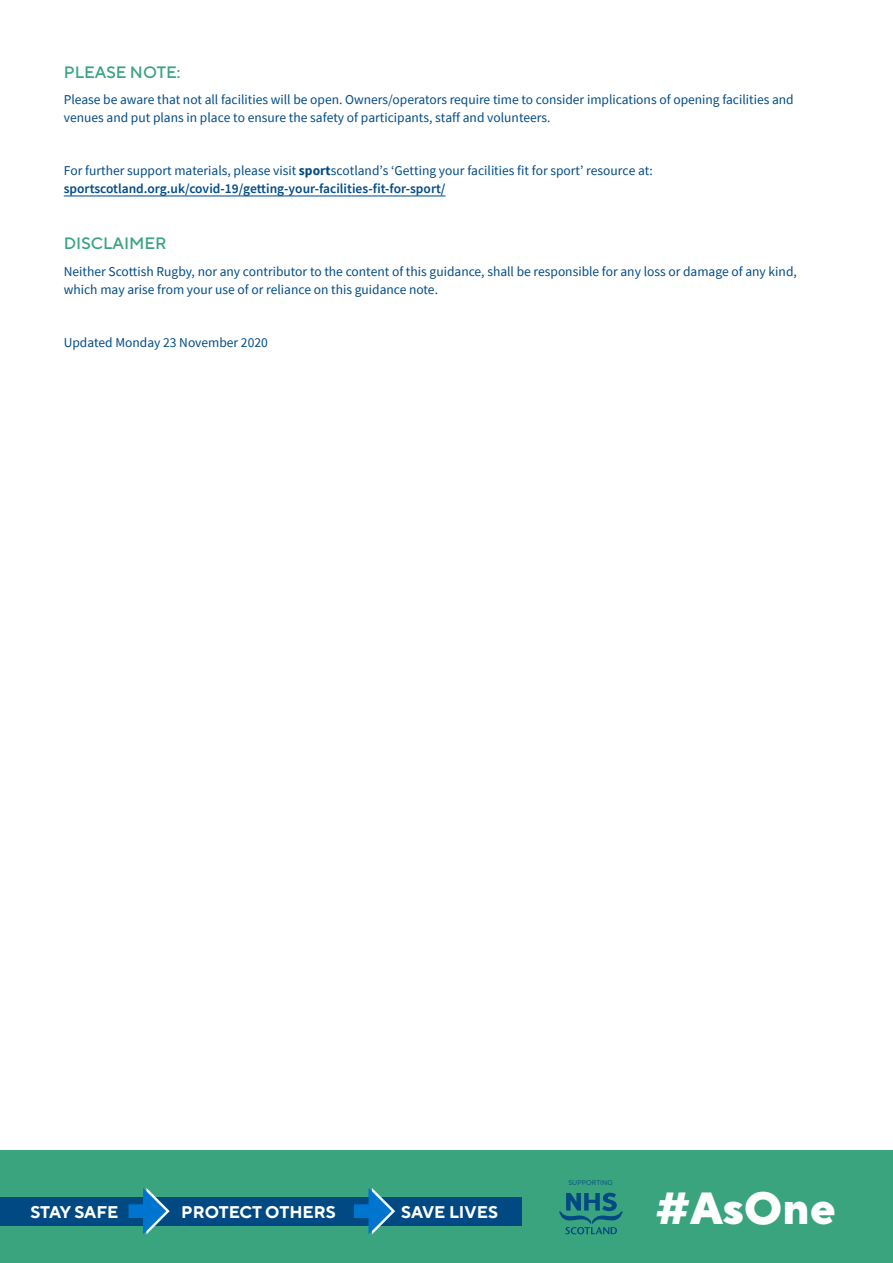
<style>
.page{position:relative;width:893px;height:1263px;background:#fff}
.page>*{position:absolute;margin:0;border:0;box-sizing:border-box;transform-origin:0 0}
.t1{font:800 45px "TT Norms Pro";color:#fff}
.t2{font:700 16.95px "TT Norms Pro";color:#fff}
.t3{font:500 16.5px "TT Norms Pro";color:#3aa47f}
.t4{font:13.5px/18px "Source Sans Pro";color:#004b85}
.t5{font:6.75px "TT Norms Pro";color:#004982}
.s1{font-weight:700}
.s2{font-weight:600}
</style>
<div class="page">
<hr style="left:64px;top:196px;width:382px;height:1px;background:#004b85">
<div style="left:0;top:1150px;width:893px;height:113px;background:#3aa47f"></div>
<svg style="left:559px;top:1193px;width:64px;height:41px"></svg>
<div style="left:142px;top:1197px;width:233px;height:28px;background:#004982"></div>
<div style="left:0;top:1197px;width:149px;height:28px;background:#004982"></div>
<div style="left:377px;top:1197px;width:145px;height:28px;background:#004982"></div>
<svg style="left:129px;top:1188px;width:41px;height:46px"></svg>
<svg style="left:354px;top:1188px;width:41px;height:46px"></svg>
<p class="t3" style="left:64px;top:60px;width:118px">PLEASE NOTE:</p>
<p class="t4" style="left:64px;top:91px;width:731px">Please be aware that not all facilities will be open. Owners/operators require time to consider implications of opening facilities and venues and put plans in place to ensure the safety of participants, staff and volunteers.</p>
<p class="t4" style="left:64px;top:162px;width:591px">For further support materials, please visit <span class="s1">sport</span>scotland’s ‘Getting your facilities fit for sport’ resource at: <span class="s2">sportscotland.org.uk/covid-19/getting-your-facilities-fit-for-sport/</span></p>
<p class="t3" style="left:64px;top:232px;width:104px">DISCLAIMER</p>
<p class="t4" style="left:64px;top:262px;width:735px">Neither Scottish Rugby, nor any contributor to the content of this guidance, shall be responsible for any loss or damage of any kind, which may arise from your use of or reliance on this guidance note.</p>
<p class="t4" style="left:64px;top:333px;width:206px">Updated Monday 23 November 2020</p>
<p class="t2" style="left:31px;top:1200px;width:89px">STAY SAFE</p>
<p class="t2" style="left:181px;top:1200px;width:156px">PROTECT OTHERS</p>
<p class="t2" style="left:401px;top:1200px;width:98px">SAVE LIVES</p>
<p class="t5" style="left:568px;top:1177px;width:46px">SUPPORTING</p>
<h1 class="t1" style="left:656px;top:1174px;width:181px">#AsOne</h1>
</div>
